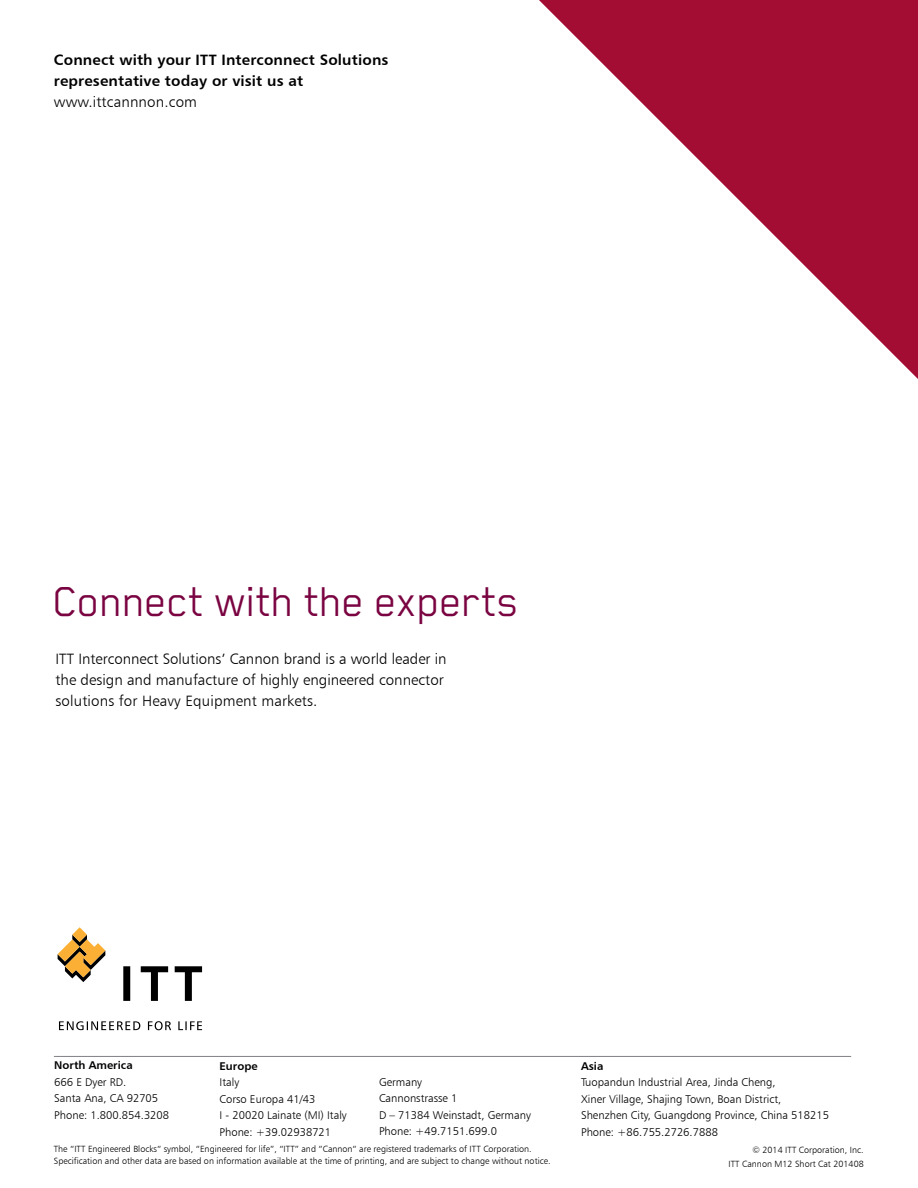
<style>
.page{position:relative;width:918px;height:1188px;background:#fff}
.page>*{position:absolute;margin:0;border:0;box-sizing:border-box;transform-origin:0 0}
.t1{font:48px "Blender Pro";letter-spacing:-.01em;color:#7a0441}
.t2{font:15px/21px "Humanist 777 BT Light B";color:#000}
.t3{font:15px/21px "Humanist 777 BT Bold B";letter-spacing:.01em;color:#000}
.t4{font:11.25px/16.5px "Humanist 777 BT Light B";color:#000}
.t5{font:11.25px "Humanist 777 BT Bold B";color:#000}
.t6{font:9px/13.4px "Humanist 777 BT Light B";color:#000;text-align:right}
</style>
<div class="page">
<svg style="left:539px;top:0;width:379px;height:379px"></svg>
<hr style="left:54px;top:1056px;width:797px;height:1px;background:#808285">
<svg style="left:59px;top:1021px;width:81px;height:9px"></svg>
<svg style="left:148px;top:1021px;width:23px;height:9px"></svg>
<svg style="left:178px;top:1021px;width:24px;height:9px"></svg>
<svg style="left:123px;top:966px;width:7px;height:35px"></svg>
<svg style="left:141px;top:966px;width:27px;height:35px"></svg>
<svg style="left:175px;top:966px;width:27px;height:35px"></svg>
<svg style="left:58px;top:927px;width:47px;height:55px"></svg>
<h2 class="t3" style="left:54px;top:49px;width:336px">Connect with your ITT Interconnect Solutions representative today or visit us at</h2>
<h2 class="t2" style="left:54px;top:91px;width:145px">www.ittcannnon.com</h2>
<h1 class="t1" style="left:53px;top:576px;width:468px">Connect with the experts</h1>
<h2 class="t2" style="left:56px;top:648px;width:393px">ITT Interconnect Solutions’ Cannon brand is a world leader in the design and manufacture of highly engineered connector solutions for Heavy Equipment markets.</h2>
<p class="t5" style="left:54px;top:1058px;width:80px">North America</p>
<p class="t4" style="left:54px;top:1073px;width:116px">666 E Dyer RD.<br>Santa Ana, CA 92705<br>Phone: 1.800.854.3208</p>
<p class="t5" style="left:220px;top:1059px;width:40px">Europe</p>
<p class="t4" style="left:220px;top:1074px;width:129px">Italy<br>Corso Europa 41/43<br>I - 20020 Lainate (MI) Italy<br>Phone: +39.02938721</p>
<p class="t4" style="left:379px;top:1073px;width:153px">Germany<br>Cannonstrasse 1<br>D – 71384 Weinstadt, Germany<br>Phone: +49.7151.699.0</p>
<p class="t6" style="left:54px;top:1143px;width:498px;line-height:12px;text-align:left">The “ITT Engineered Blocks“ symbol, “Engineered for life”, “ITT” and “Cannon“ are registered trademarks of ITT Corporation.<br>Specification and other data are based on information available at the time of printing, and are subject to change without notice.</p>
<p class="t5" style="left:581px;top:1059px;width:24px">Asia</p>
<p class="t4" style="left:581px;top:1074px;width:249px">Tuopandun Industrial Area, Jinda Cheng,<br>Xiner Village, Shajing Town, Boan District, Shenzhen City, Guangdong Province, China 518215<br>Phone: +86.755.2726.7888</p>
<p class="t6" style="left:729px;top:1144px;width:137px">© 2014 ITT Corporation, Inc.<br>ITT Cannon M12 Short Cat 201408</p>
</div>
